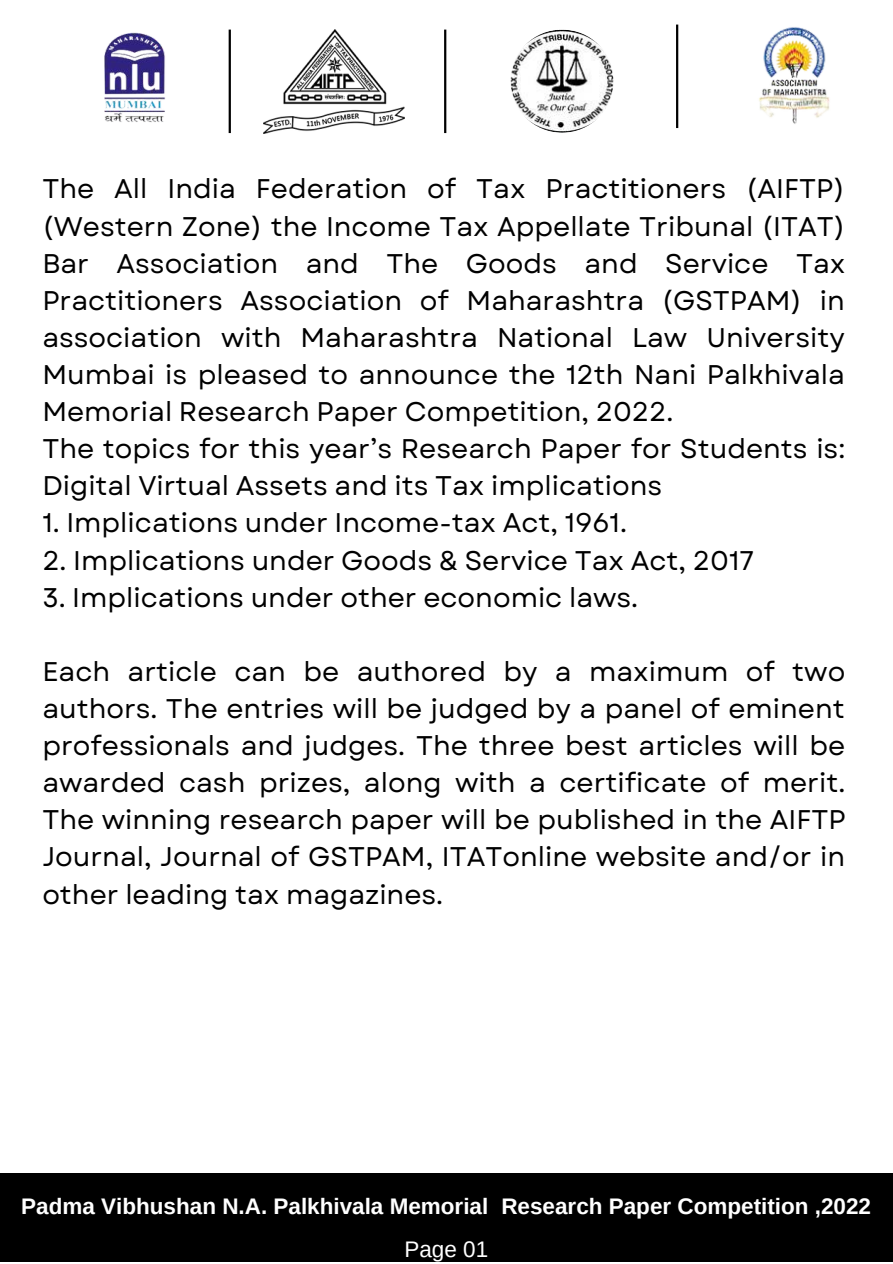
<style>
.page{position:relative;width:893px;height:1264px;background:#fff}
.page>*{position:absolute;margin:0;border:0;box-sizing:border-box;transform-origin:0 0}
.t1{font:27px/37px "Garet";color:#000}
.t2{font:700 22.5px "Arimo";color:#fff}
.t3{font:22.5px "Arimo";color:#fff}
</style>
<div class="page">
<img style="left:759px;top:27px;width:71px;height:97px">
<img style="left:510px;top:30px;width:103px;height:103px;border-radius:50%">
<hr style="left:444px;top:30px;width:2px;height:103px;background:#000">
<hr style="left:676px;top:25px;width:2px;height:103px;background:#000">
<div style="left:0;top:1173px;width:892px;height:88px;background:#000"></div>
<img style="left:104px;top:29px;width:127px;height:105px">
<img style="left:263px;top:30px;width:142px;height:103px">
<p class="t1" style="left:42px;top:171px;width:804px">The All India Federation of Tax Practitioners (AIFTP) (Western Zone) the Income Tax Appellate Tribunal (ITAT)<br>Bar Association and The Goods and Service Tax Practitioners Association of Maharashtra (GSTPAM) in association with Maharashtra National Law University Mumbai is pleased to announce the 12th Nani Palkhivala Memorial Research Paper Competition, 2022.<br>The topics for this year’s Research Paper for Students is:<br>Digital Virtual Assets and its Tax implications</p>
<p class="t1" style="left:42px;top:504px;width:586px">1. Implications under Income-tax Act, 1961.</p>
<p class="t1" style="left:42px;top:541px;width:713px">2. Implications under Goods &amp; Service Tax Act, 2017</p>
<p class="t1" style="left:42px;top:579px;width:597px">3. Implications under other economic laws.</p>
<p class="t1" style="left:42px;top:653px;width:804px;text-align:justify">Each article can be authored by a maximum of two authors. The entries will be judged by a panel of eminent professionals and judges. The three best articles will be awarded cash prizes, along with a certificate of merit.<br>The winning research paper will be published in the AIFTP Journal, Journal of GSTPAM, ITATonline website and/or in other leading tax magazines.</p>
<p class="t2" style="left:21px;top:1193px;width:851px">Padma Vibhushan N.A. Palkhivala Memorial Research Paper Competition ,2022</p>
<p class="t3" style="left:404px;top:1236px;width:85px">Page 01</p>
</div>
